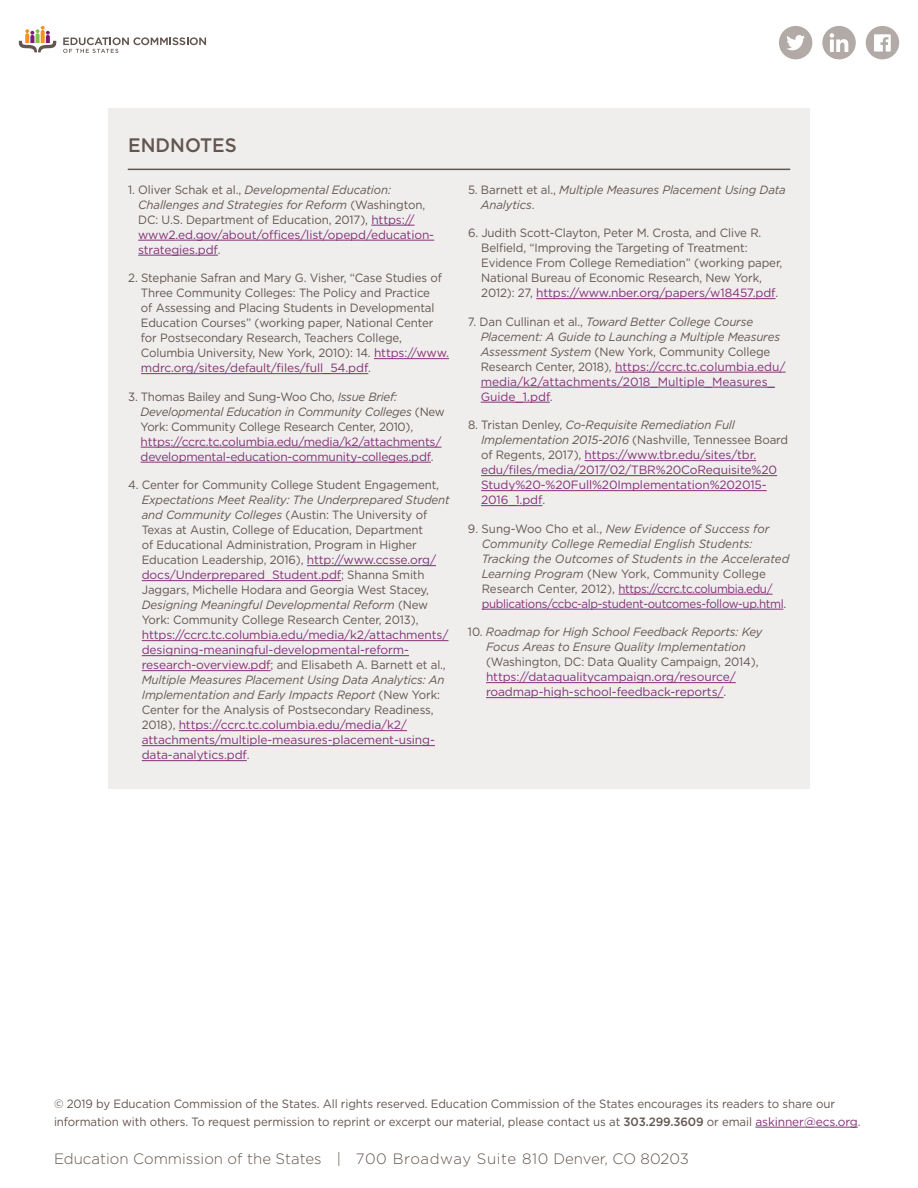
<style>
.page{position:relative;width:918px;height:1188px;background:#fff}
.page>*{position:absolute;margin:0;border:0;box-sizing:border-box;transform-origin:0 0}
.t1{font:500 19.5px "Gotham";color:#63554f;scale:.96 1}
.t2{font:300 15px "Gotham";color:#63554f}
.t3{font:12px/15px "Gotham";letter-spacing:-.01em;color:#63554f;scale:.96 1}
.t4{font:12px/15px "Gotham";letter-spacing:-.01em;color:#833177}
.t5{font:italic 12px/15px "Gotham";letter-spacing:-.01em;color:#63554f;scale:.96 1}
.s1{color:#63554f}
.s2{font-style:italic;color:#63554f}
.s3{color:#833177}
.s4{font-style:italic}
.s5{font-style:normal}
.s6{font-style:normal;color:#833177}
.s7{font-weight:500}
</style>
<div class="page">
<hr style="left:755px;top:1127px;width:103px;height:1px;background:#833177">
<svg style="left:19px;top:26px;width:37px;height:26px"></svg>
<svg style="left:63px;top:37px;width:143px;height:16px"></svg>
<svg style="left:779px;top:26px;width:33px;height:33px"></svg>
<svg style="left:822px;top:26px;width:34px;height:33px"></svg>
<svg style="left:866px;top:26px;width:33px;height:33px"></svg>
<div style="left:108px;top:108px;width:702px;height:680px;background:#efeeed"></div>
<hr style="left:128px;top:169px;width:662px;height:1px;background:#63554f">
<hr style="left:371px;top:225px;width:44px;height:1px;background:#833177">
<hr style="left:138px;top:240px;width:296px;height:1px;background:#833177">
<hr style="left:138px;top:255px;width:80px;height:1px;background:#833177">
<hr style="left:374px;top:358px;width:75px;height:1px;background:#833177">
<hr style="left:141px;top:373px;width:227px;height:1px;background:#833177">
<hr style="left:141px;top:447px;width:300px;height:1px;background:#833177">
<hr style="left:141px;top:462px;width:290px;height:1px;background:#833177">
<hr style="left:307px;top:565px;width:129px;height:1px;background:#833177">
<hr style="left:142px;top:580px;width:199px;height:1px;background:#833177">
<hr style="left:142px;top:640px;width:306px;height:1px;background:#833177">
<hr style="left:142px;top:655px;width:267px;height:1px;background:#833177">
<hr style="left:142px;top:670px;width:129px;height:1px;background:#833177">
<hr style="left:179px;top:730px;width:228px;height:1px;background:#833177">
<hr style="left:142px;top:745px;width:293px;height:1px;background:#833177">
<hr style="left:142px;top:760px;width:105px;height:1px;background:#833177">
<hr style="left:536px;top:298px;width:240px;height:1px;background:#833177">
<hr style="left:615px;top:372px;width:171px;height:1px;background:#833177">
<hr style="left:481px;top:387px;width:294px;height:1px;background:#833177">
<hr style="left:481px;top:402px;width:69px;height:1px;background:#833177">
<hr style="left:585px;top:460px;width:171px;height:1px;background:#833177">
<hr style="left:481px;top:475px;width:296px;height:1px;background:#833177">
<hr style="left:481px;top:490px;width:286px;height:1px;background:#833177">
<hr style="left:481px;top:505px;width:61px;height:1px;background:#833177">
<hr style="left:618px;top:594px;width:155px;height:1px;background:#833177">
<hr style="left:482px;top:609px;width:301px;height:1px;background:#833177">
<hr style="left:486px;top:682px;width:250px;height:1px;background:#833177">
<hr style="left:486px;top:697px;width:238px;height:1px;background:#833177">
<h1 class="t1" style="left:128px;top:132px;width:115px">ENDNOTES</h1>
<p class="t4" style="left:138px;top:182px;width:298px;text-indent:-10px"><span class="s1">1. Oliver Schak et al.,</span> <span class="s2">Developmental Education:<br>Challenges and Strategies for Reform</span> <span class="s1">(Washington, DC: U.S. Department of Education, 2017),</span> https:// www2.ed.gov/about/offices/list/opepd/education&shy;strategies.pdf<span class="s1">.</span></p>
<p class="t3" style="left:141px;top:270px;width:322px;text-indent:-13px">2. Stephanie Safran and Mary G. Visher, “Case Studies of Three Community Colleges: The Policy and Practice<br>of Assessing and Placing Students in Developmental Education Courses” (working paper, National Center for Postsecondary Research, Teachers College, Columbia University, New York, 2010): 14. <span class="s3">https://www. mdrc.org/sites/default/files/full_54.pdf</span>.</p>
<p class="t3" style="left:141px;top:389px;width:318px;text-indent:-12px">3. Thomas Bailey and Sung-Woo Cho, <span class="s4">Issue Brief:<br>Developmental Education in Community Colleges</span> (New<br>York: Community College Research Center, 2010),</p>
<p class="t4" style="left:141px;top:434px;width:302px">https://ccrc.tc.columbia.edu/media/k2/attachments/ developmental-education-community-colleges.pdf<span class="s1">.</span></p>
<p class="t3" style="left:128px;top:477px;width:325px">4. Center for Community College Student Engagement,</p>
<p class="t3" style="left:142px;top:492px;width:322px"><span class="s4">Expectations Meet Reality: The Underprepared Student and Community Colleges</span> (Austin: The University of Texas at Austin, College of Education, Department<br>of Educational Administration, Program in Higher Education Leadership, 2016), <span class="s3">http://www.ccsse.org/ docs/Underprepared_Student.pdf</span>; Shanna Smith Jaggars, Michelle Hodara and Georgia West Stacey, <span class="s4">Designing Meaningful Developmental Reform</span> (New York: Community College Research Center, 2013),</p>
<p class="t4" style="left:142px;top:627px;width:308px">https://ccrc.tc.columbia.edu/media/k2/attachments/ designing-meaningful-developmental-reform&shy;research-overview.pdf<span class="s1">; and Elisabeth A. Barnett et al., </span><span class="s2">Multiple Measures Placement Using Data Analytics: An Implementation and Early Impacts Report</span> <span class="s1">(New York:<br>Center for the Analysis of Postsecondary Readiness, 2018),</span> https://ccrc.tc.columbia.edu/media/k2/ attachments/multiple-measures-placement-using&shy;data-analytics.pdf<span class="s1">.</span></p>
<p class="t5" style="left:481px;top:182px;width:319px;text-indent:-13px"><span class="s5">5. Barnett et al.,</span> Multiple Measures Placement Using Data<br>Analytics<span class="s5">.</span></p>
<p class="t3" style="left:481px;top:225px;width:315px;text-indent:-13px">6. Judith Scott-Clayton, Peter M. Crosta, and Clive R.<br>Belfield, “Improving the Targeting of Treatment:<br>Evidence From College Remediation” (working paper, National Bureau of Economic Research, New York, 2012): 27, <span class="s3">https://www.nber.org/papers/w18457.pdf</span>.</p>
<p class="t5" style="left:481px;top:314px;width:319px;text-indent:-13px"><span class="s5">7. Dan Cullinan et al.,</span> Toward Better College Course Placement: A Guide to Launching a Multiple Measures Assessment System <span class="s5">(New York, Community College Research Center, 2018),</span> <span class="s6">https://ccrc.tc.columbia.edu/ media/k2/attachments/2018_Multiple_Measures_ Guide_1.pdf</span><span class="s5">.</span></p>
<p class="t4" style="left:481px;top:417px;width:309px;text-indent:-13px"><span class="s1">8. Tristan Denley,</span> <span class="s2">Co-Requisite Remediation Full Implementation 2015-2016</span> <span class="s1">(Nashville, Tennessee Board of Regents, 2017),</span> https://www.tbr.edu/sites/tbr. edu/files/media/2017/02/TBR%20CoRequisite%20<br>Study%20-%20Full%20Implementation%202015- 2016_1.pdf<span class="s1">.</span></p>
<p class="t5" style="left:482px;top:521px;width:322px;text-indent:-14px"><span class="s5">9. Sung-Woo Cho et al.,</span> New Evidence of Success for Community College Remedial English Students:<br>Tracking the Outcomes of Students in the Accelerated Learning Program <span class="s5">(New York, Community College Research Center, 2012),</span> <span class="s6">https://ccrc.tc.columbia.edu/ publications/ccbc-alp-student-outcomes-follow-up.html</span><span class="s5">.</span></p>
<p class="t5" style="left:468px;top:624px;width:308px;text-align:center"><span class="s5">10.</span> Roadmap for High School Feedback Reports: Key<br>Focus Areas to Ensure Quality Implementation</p>
<p class="t3" style="left:486px;top:654px;width:285px">(Washington, DC: Data Quality Campaign, 2014),</p>
<p class="t4" style="left:486px;top:669px;width:251px">https://dataqualitycampaign.org/resource/ roadmap-high-school-feedback-reports/<span class="s1">.</span></p>
<p class="t3" style="left:54px;top:1094px;width:842px;line-height:18px">© 2019 by Education Commission of the States. All rights reserved. Education Commission of the States encourages its readers to share our information with others. To request permission to reprint or excerpt our material, please contact us at <span class="s7">303.299.3609</span> or email <span class="s3">askinner@ecs.org</span>.</p>
<p class="t2" style="left:54px;top:1149px;width:637px">Education Commission of the States | 700 Broadway Suite 810 Denver, CO 80203</p>
</div>
